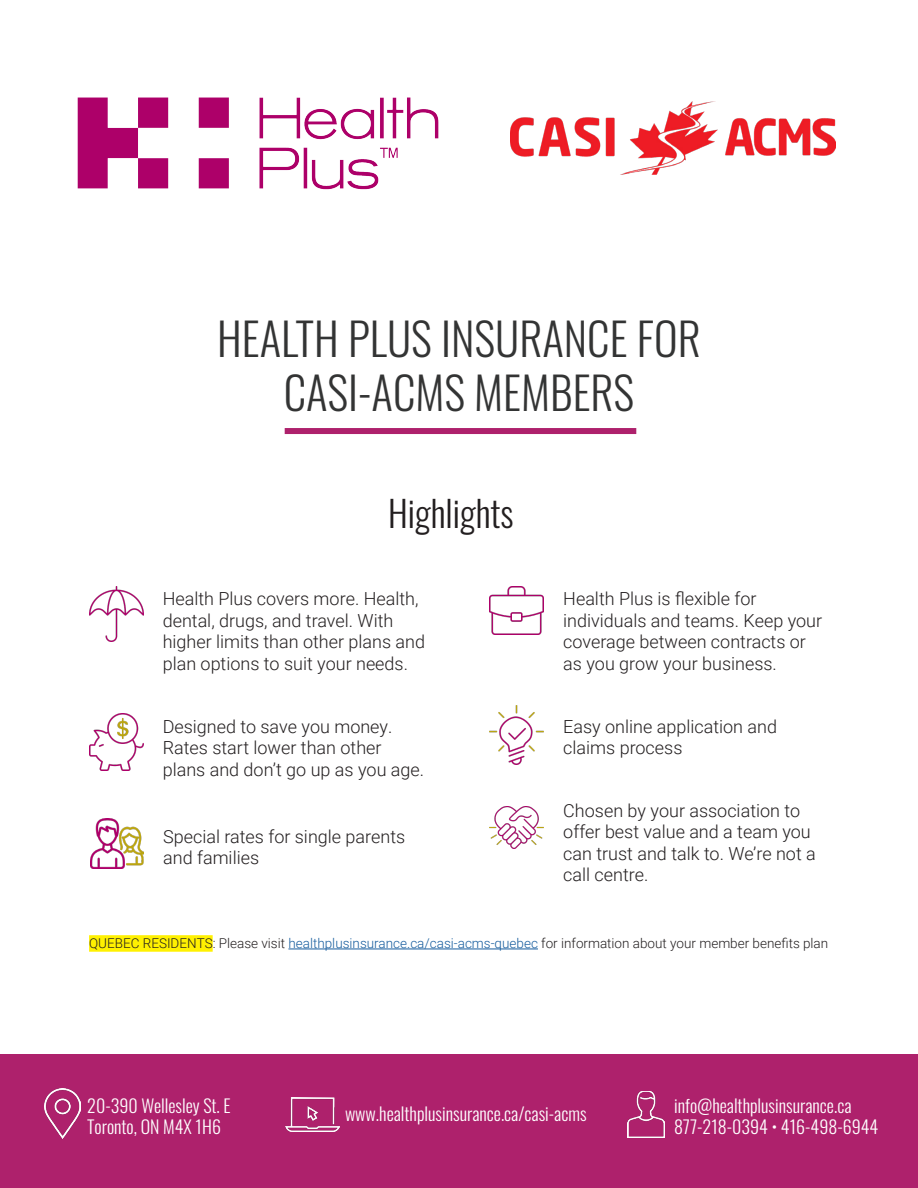
<style>
.page{position:relative;width:918px;height:1188px;background:#fff}
.page>*{position:absolute;margin:0;border:0;box-sizing:border-box;transform-origin:0 0}
.t1{font:300 45px/54px "Oswald";color:#333434;text-align:center}
.t2{font:300 36px "Oswald";color:#231f20}
.t3{font:300 18px/21.6px "Roboto";color:#231f20}
.t4{font:300 18px "Oswald";color:#fff}
.t5{font:300 13.5px "Roboto";color:#231f20}
.s1{color:#175d9e}
</style>
<div class="page">
<img style="left:90px;top:818px;width:53px;height:50px">
<img style="left:77px;top:97px;width:362px;height:93px">
<div style="left:285px;top:428px;width:351px;height:6px;background:#ae216c"></div>
<img style="left:490px;top:706px;width:54px;height:58px">
<img style="left:89px;top:714px;width:54px;height:57px">
<img style="left:490px;top:807px;width:54px;height:41px">
<img style="left:490px;top:586px;width:54px;height:49px">
<img style="left:89px;top:586px;width:54px;height:55px">
<div style="left:0;top:1055px;width:918px;height:133px;background:#ae216c"></div>
<img style="left:44px;top:1088px;width:36px;height:51px">
<img style="left:627px;top:1091px;width:38px;height:47px">
<img style="left:285px;top:1097px;width:55px;height:34px">
<img style="left:510px;top:102px;width:326px;height:72px">
<div style="left:89px;top:935px;width:124px;height:17px;background:#fff101"></div>
<hr style="left:288px;top:949px;width:250px;height:1px;background:#175d9e">
<p class="t1" style="left:217px;top:307px;width:485px">HEALTH PLUS INSURANCE FOR<br>CASI-ACMS MEMBERS</p>
<p class="t2" style="left:388px;top:481px;width:127px">Highlights</p>
<p class="t3" style="left:163px;top:587px;width:264px">Health Plus covers more. Health, dental, drugs, and travel. With higher limits than other plans and plan options to suit your needs.</p>
<p class="t3" style="left:163px;top:715px;width:263px">Designed to save you money.<br>Rates start lower than other plans and don’t go up as you age.</p>
<p class="t3" style="left:163px;top:825px;width:244px">Special rates for single parents and families</p>
<p class="t3" style="left:563px;top:587px;width:260px">Health Plus is flexible for individuals and teams. Keep your coverage between contracts or as you grow your business.</p>
<p class="t3" style="left:563px;top:715px;width:215px">Easy online application and claims process</p>
<p class="t3" style="left:563px;top:799px;width:254px">Chosen by your association to offer best value and a team you can trust and talk to. We’re not a call centre.</p>
<p class="t5" style="left:89px;top:934px;width:741px">QUEBEC RESIDENTS: Please visit <span class="s1">healthplusinsurance.ca/casi-acms-quebec</span> for information about your member benefits plan</p>
<p class="t4" style="left:87px;top:1089px;width:145px">20-390 Wellesley St. E</p>
<p class="t4" style="left:87px;top:1111px;width:135px">Toronto, ON M4X 1H6</p>
<p class="t4" style="left:345px;top:1098px;width:243px">www.healthplusinsurance.ca/casi-acms</p>
<p class="t4" style="left:674px;top:1089px;width:179px">info@healthplusinsurance.ca</p>
<p class="t4" style="left:674px;top:1111px;width:206px">877-218-0394 • 416-498-6944</p>
</div>
